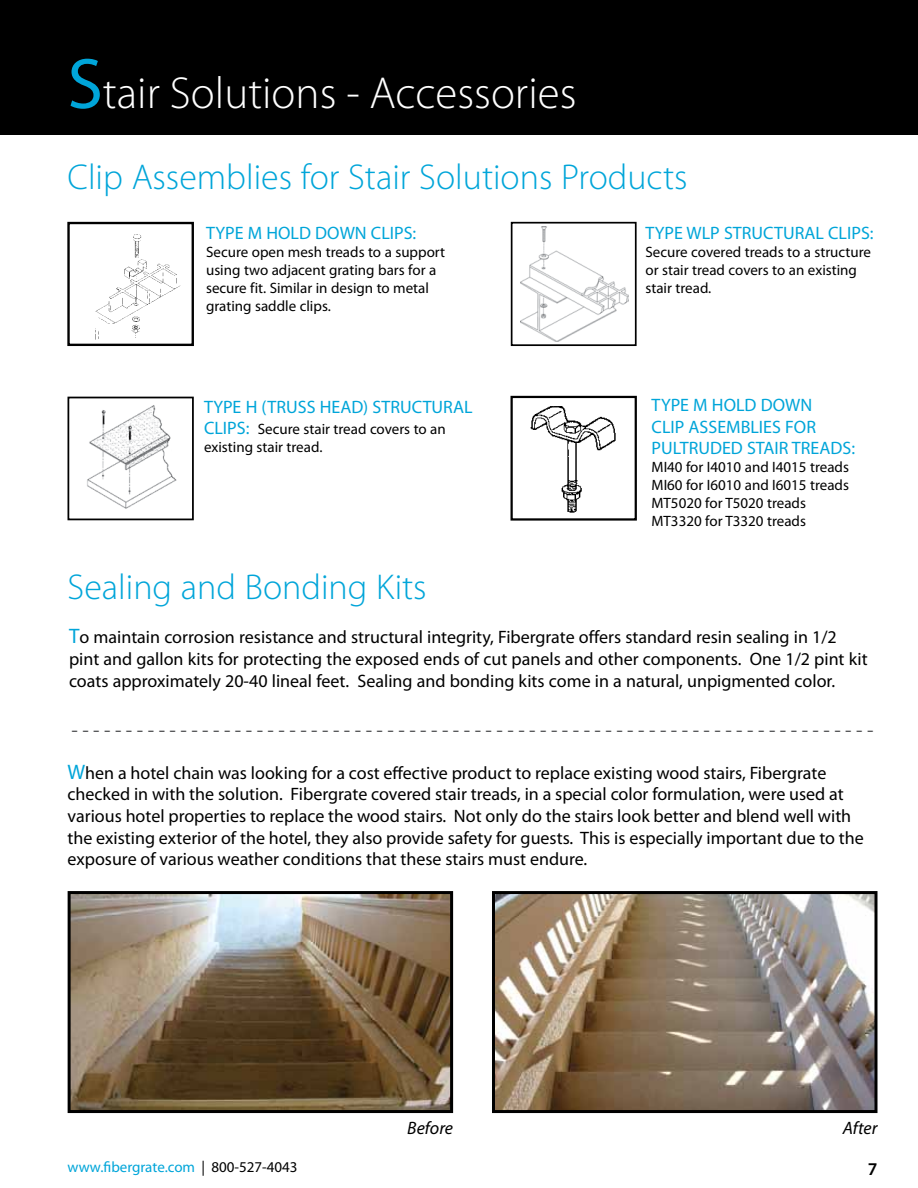
<style>
.page{position:relative;width:918px;height:1188px;background:#fff}
.page>*{position:absolute;margin:0;border:0;box-sizing:border-box;transform-origin:0 0}
.t1{font:300 45px "Myriad Pro";color:#fff}
.t2{font:300 36px "Myriad Pro";color:#00a5d9}
.t3{font:21px "Myriad Pro";color:#58595b}
.t4{font:18px/21.6px "Myriad Pro";color:#000}
.t5{font:18px/21.6px "Myriad Pro";color:#00a5d9}
.t6{font:italic 18px "Myriad Pro";color:#000}
.t7{font:600 18px "Myriad Pro";color:#000}
.t8{font:15px/18px "Myriad Pro";color:#000}
.t9{font:15px "Myriad Pro";color:#00a5d9}
.s1{font-weight:400;font-size:72px;color:#00a5d9}
.s2{font-size:18px;color:#00a5d9}
.s3{font-size:21px;color:#00a5d9}
.s4{color:#000}
</style>
<div class="page">
<div style="left:0;top:0;width:918px;height:135px;background:#000"></div>
<img style="left:520px;top:227px;width:109px;height:114px">
<div style="left:511px;top:222px;width:126px;height:124px;border:2px solid #000"></div>
<img style="left:95px;top:234px;width:86px;height:105px">
<div style="left:67px;top:222px;width:127px;height:124px;border:2px solid #000"></div>
<img style="left:530px;top:407px;width:86px;height:106px">
<svg style="left:548px;top:406px;width:15px;height:3px"></svg>
<div style="left:511px;top:396px;width:126px;height:125px;border:2px solid #000"></div>
<img style="left:72px;top:895px;width:377px;height:214px">
<div style="left:68px;top:891px;width:385px;height:222px;border:3px solid #000"></div>
<img style="left:496px;top:895px;width:378px;height:214px">
<div style="left:492px;top:891px;width:386px;height:222px;border:3px solid #000"></div>
<img style="left:87px;top:405px;width:90px;height:104px">
<div style="left:68px;top:397px;width:126px;height:123px;border:2px solid #000"></div>
<h1 class="t1" style="left:68px;top:66px;width:511px"><span class="s1">S</span>tair Solutions - Accessories</h1>
<h2 class="t2" style="left:68px;top:155px;width:622px">Clip Assemblies for Stair Solutions Products</h2>
<p class="t5" style="left:206px;top:222px;width:212px">TYPE M HOLD DOWN CLIPS:</p>
<p class="t8" style="left:206px;top:243px;width:241px">Secure open mesh treads to a support using two adjacent grating bars for a secure fit. Similar in design to metal grating saddle clips.</p>
<p class="t5" style="left:204px;top:396px;width:270px">TYPE H (TRUSS HEAD) STRUCTURAL</p>
<p class="t8" style="left:204px;top:420px;width:243px"><span class="s2">CLIPS:</span> Secure stair tread covers to an existing stair tread.</p>
<h2 class="t2" style="left:68px;top:565px;width:361px">Sealing and Bonding Kits</h2>
<p class="t5" style="left:645px;top:222px;width:230px">TYPE WLP STRUCTURAL CLIPS:</p>
<p class="t8" style="left:645px;top:243px;width:227px">Secure covered treads to a structure or stair tread covers to an existing stair tread.</p>
<p class="t5" style="left:652px;top:394px;width:205px">TYPE M HOLD DOWN<br>CLIP ASSEMBLIES FOR<br>PULTRUDED STAIR TREADS:</p>
<p class="t8" style="left:652px;top:458px;width:199px">MI40 for I4010 and I4015 treads<br>MI60 for I6010 and I6015 treads<br>MT5020 for T5020 treads<br>MT3320 for T3320 treads</p>
<p class="t4" style="left:69px;top:626px;width:800px"><span class="s3">T</span>o maintain corrosion resistance and structural integrity, Fibergrate offers standard resin sealing in 1/2 pint and gallon kits for protecting the exposed ends of cut panels and other components. One 1/2 pint kit coats approximately 20-40 lineal feet. Sealing and bonding kits come in a natural, unpigmented color.</p>
<p class="t3" style="left:71px;top:717px;width:804px">- - - - - - - - - - - - - - - - - - - - - - - - - - - - - - - - - - - - - - - - - - - - - - - - - - - - - - - - - - - - - - - - - - - - - - - - - -</p>
<p class="t4" style="left:67px;top:762px;width:798px"><span class="s3">W</span>hen a hotel chain was looking for a cost effective product to replace existing wood stairs, Fibergrate checked in with the solution. Fibergrate covered stair treads, in a special color formulation, were used at various hotel properties to replace the wood stairs. Not only do the stairs look better and blend well with the existing exterior of the hotel, they also provide safety for guests. This is especially important due to the exposure of various weather conditions that these stairs must endure.</p>
<p class="t6" style="left:407px;top:1117px;width:47px">Before</p>
<p class="t6" style="left:843px;top:1117px;width:36px">After</p>
<p class="t9" style="left:68px;top:1158px;width:232px">www.fibergrate.com <span class="s4">| 800-527-4043</span></p>
<p class="t7" style="left:868px;top:1157px;width:11px">7</p>
</div>
